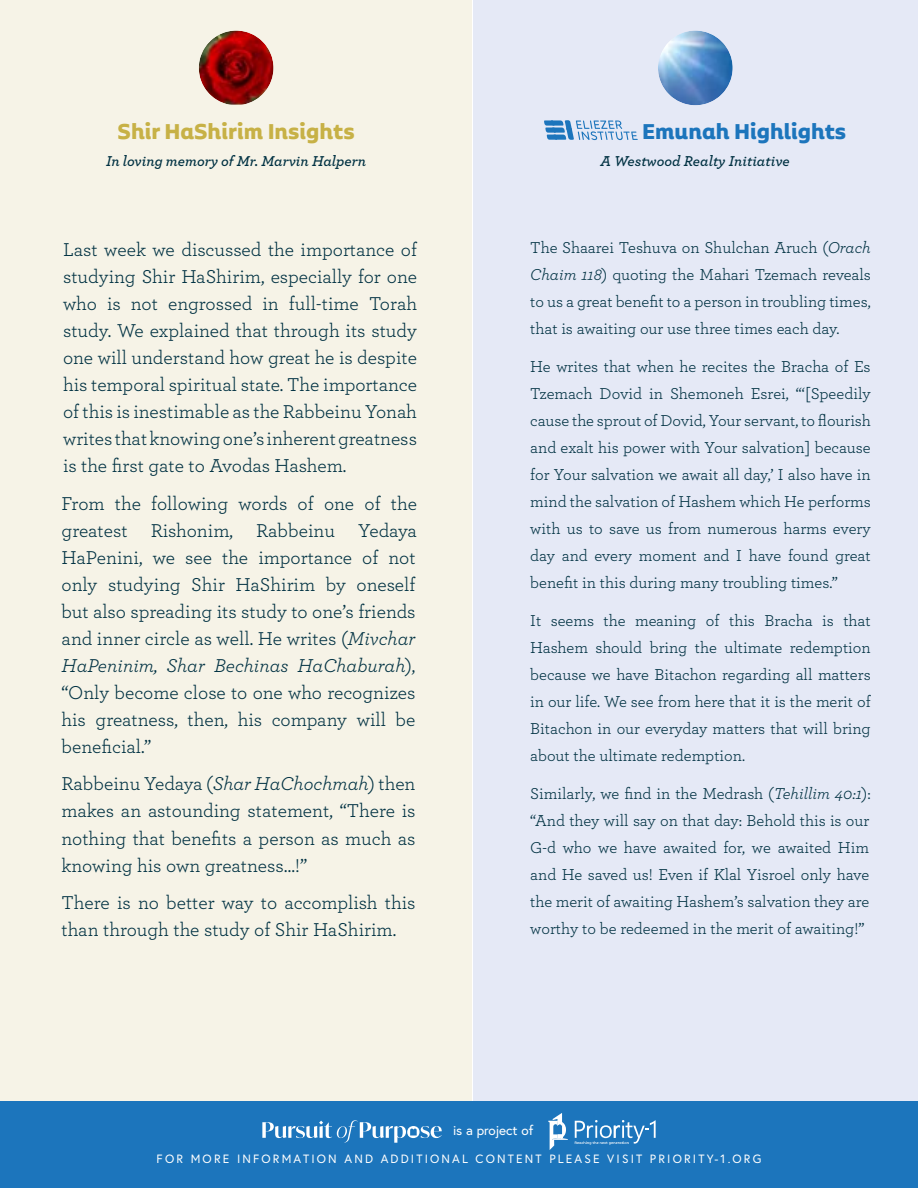
<style>
.page{position:relative;width:918px;height:1188px;background:#fff}
.page>*{position:absolute;margin:0;border:0;box-sizing:border-box;transform-origin:0 0}
.t1{font:700 25.5px "Alvar Essential Alt";color:#c7b146}
.t2{font:700 25.5px "Alvar Essential Alt";color:#1c75bc}
.t3{font:19.5px/27px "Archer";color:#003142}
.t4{font:italic 19.5px "Archer";color:#003142}
.t5{font:16.5px/27px "Archer";color:#003142;text-align:justify}
.t6{font:italic 600 15px "Archer";color:#003142}
.t7{font:13.5px "Europa";color:#fff}
.t8{font:12px "Europa";letter-spacing:.18em;color:#fff}
.s1{font-style:italic}
.s2{font-style:normal}
</style>
<div class="page">
<div style="left:0;top:1101px;width:918px;height:87px;background:#1c75bc"></div>
<svg style="left:262px;top:1120px;width:180px;height:23px"></svg>
<svg style="left:548px;top:1113px;width:20px;height:37px"></svg>
<svg style="left:575px;top:1120px;width:81px;height:25px"></svg>
<div style="left:0;top:0;width:472px;height:1101px;background:#f6f3e7"></div>
<div style="left:473px;top:0;width:445px;height:1101px;background:#e5e9f6"></div>
<img style="left:200px;top:32px;width:72px;height:72px">
<div style="left:189px;top:21px;width:94px;height:94px;border:10px solid #f6f3e7;border-radius:50%"></div>
<img style="left:658px;top:31px;width:75px;height:74px;border-radius:37px">
<div style="left:648px;top:21px;width:95px;height:94px;border:10px solid #e5e9f6;border-radius:50%"></div>
<svg style="left:544px;top:120px;width:94px;height:20px"></svg>
<h1 class="t1" style="left:118px;top:117px;width:239px">Shir HaShirim Insights</h1>
<p class="t6" style="left:106px;top:149px;width:262px">In loving memory ofMr. Marvin Halpern</p>
<p class="t3" style="left:63px;top:235px;width:356px;text-align:right">Last week we discussed the importance of studying Shir HaShirim, especially for one<br>Torah</p>
<p class="t3" style="left:289px;top:289px;width:71px">full-time</p>
<p class="t3" style="left:63px;top:289px;width:356px">who<br>study. We explained that through its study one will understand how great he is despite his temporal spiritual state. The importance of this is inestimable as the Rabbeinu Yonah writesthatknowingone s’ inherentgreatness is the first gate to Avodas Hashem.</p>
<p class="t3" style="left:391px;top:489px;width:28px">the</p>
<p class="t3" style="left:168px;top:289px;width:86px">engrossed</p>
<p class="t3" style="left:107px;top:289px;width:15px">is</p>
<p class="t3" style="left:262px;top:289px;width:18px">in</p>
<p class="t3" style="left:131px;top:289px;width:29px">not</p>
<p class="t3" style="left:151px;top:489px;width:78px">following</p>
<p class="t3" style="left:298px;top:489px;width:18px">of</p>
<p class="t3" style="left:365px;top:489px;width:18px">of</p>
<p class="t3" style="left:115px;top:489px;width:28px">the</p>
<p class="t3" style="left:238px;top:489px;width:50px">words</p>
<p class="t3" style="left:62px;top:489px;width:45px">From</p>
<p class="t3" style="left:324px;top:489px;width:32px">one</p>
<p class="t3" style="left:62px;top:516px;width:68px">greatest</p>
<p class="t3" style="left:62px;top:543px;width:83px">HaPenini,</p>
<p class="t3" style="left:151px;top:516px;width:84px">Rishonim,</p>
<p class="t3" style="left:256px;top:516px;width:80px">Rabbeinu</p>
<p class="t3" style="left:358px;top:516px;width:60px">Yedaya</p>
<p class="t3" style="left:153px;top:543px;width:24px">we</p>
<p class="t3" style="left:185px;top:543px;width:28px">see</p>
<p class="t3" style="left:222px;top:543px;width:28px">the</p>
<p class="t3" style="left:258px;top:543px;width:95px">importance</p>
<p class="t3" style="left:362px;top:543px;width:18px">of</p>
<p class="t3" style="left:388px;top:543px;width:29px">not</p>
<p class="t3" style="left:357px;top:570px;width:61px">oneself</p>
<p class="t3" style="left:62px;top:570px;width:37px">only</p>
<p class="t3" style="left:62px;top:597px;width:356px">but also spreading its study to one s’ friends</p>
<p class="t3" style="left:62px;top:624px;width:356px">and inner circle as well. He writes (<span class="s1">Mivchar</span></p>
<p class="t4" style="left:297px;top:651px;width:120px">HaChaburah <span class="s2">,(</span></p>
<p class="t3" style="left:108px;top:570px;width:74px">studying</p>
<p class="t3" style="left:191px;top:570px;width:35px">Shir</p>
<p class="t3" style="left:236px;top:570px;width:81px">HaShirim</p>
<p class="t3" style="left:326px;top:570px;width:22px">by</p>
<p class="t4" style="left:167px;top:651px;width:40px">Shar</p>
<p class="t4" style="left:214px;top:651px;width:76px">Bechinas</p>
<p class="t4" style="left:62px;top:651px;width:98px">HaPeninim,</p>
<p class="t3" style="left:62px;top:678px;width:356px;text-align:right">“Only become close to one who recognizes be</p>
<p class="t3" style="left:62px;top:705px;width:91px">his beneficial“.</p>
<p class="t3" style="left:62px;top:770px;width:356px;text-align:justify">Rabbeinu Yedaya (<span class="s1">Shar HaChochmah</span>) then makes an astounding statement “, There is nothing that benefits a person as much as knowing his own greatness “!...</p>
<p class="t3" style="left:62px;top:888px;width:356px">There is no better way to accomplish this than through the study of Shir HaShirim.</p>
<p class="t3" style="left:188px;top:705px;width:42px">then,</p>
<p class="t3" style="left:238px;top:705px;width:26px">his</p>
<p class="t3" style="left:357px;top:705px;width:31px">will</p>
<p class="t3" style="left:96px;top:705px;width:84px">greatness,</p>
<p class="t3" style="left:272px;top:705px;width:77px">company</p>
<h1 class="t2" style="left:642px;top:117px;width:206px">Emunah Highlights</h1>
<p class="t6" style="left:600px;top:149px;width:191px">A Westwood Realty Initiative</p>
<p class="t5" style="left:530px;top:234px;width:342px">The Shaarei Teshuva on Shulchan Aruch (<span class="s1">Orach Chaim 118</span>) quoting the Mahari Tzemach reveals to us a great benefit to a person in troubling times, that is awaiting our use three times each day.</p>
<p class="t5" style="left:530px;top:352px;width:342px">He writes that when he recites the Bracha of Es Tzemach Dovid in Shemoneh Esrei, “‘[Speedily cause the sprout of Dovid, Your servant to, flourish and exalt his power with Your salvation] because for Your salvation we await all day I’ , also have in mind the salvation of Hashem which He performs with us to save us from numerous harms every day and every moment and I have found great benefit in this during many troubling times“.</p>
<p class="t5" style="left:843px;top:606px;width:29px">that</p>
<p class="t5" style="left:706px;top:606px;width:15px">of</p>
<p class="t5" style="left:604px;top:606px;width:24px">the</p>
<p class="t5" style="left:729px;top:606px;width:27px">this</p>
<p class="t5" style="left:765px;top:606px;width:50px">Bracha</p>
<p class="t5" style="left:530px;top:606px;width:12px">It</p>
<p class="t5" style="left:635px;top:606px;width:63px">meaning</p>
<p class="t5" style="left:822px;top:606px;width:13px">is</p>
<p class="t5" style="left:551px;top:606px;width:45px">seems</p>
<p class="t5" style="left:530px;top:633px;width:342px;text-align:left">Hashem<br>because we have Bitachon regarding all matters in our life. We see from here that it is the merit of Bitachon in our everyday matters that will bring about the ultimate redemption.</p>
<p class="t5" style="left:530px;top:779px;width:342px">Similarly, we find in the Medrash (<span class="s1">Tehillim 40:1</span> :( “And they will say on that day: Behold this is our G d- who we have awaited for, we awaited Him and He saved us! Even if Klal Yisroel only have the merit of awaiting Hashem s’ salvation they are worthy to be redeemed in the merit of awaiting “!</p>
<p class="t5" style="left:596px;top:633px;width:48px">should</p>
<p class="t5" style="left:650px;top:633px;width:39px">bring</p>
<p class="t5" style="left:695px;top:633px;width:24px">the</p>
<p class="t5" style="left:724px;top:633px;width:60px">ultimate</p>
<p class="t5" style="left:790px;top:633px;width:82px">redemption</p>
<p class="t7" style="left:453px;top:1122px;width:82px">is a project of</p>
<p class="t8" style="left:157px;top:1151px;width:28px">FOR</p>
<p class="t8" style="left:191px;top:1151px;width:40px">MORE</p>
<p class="t8" style="left:237px;top:1151px;width:101px">INFORMATION</p>
<p class="t8" style="left:344px;top:1151px;width:30px">AND</p>
<p class="t8" style="left:381px;top:1151px;width:89px">ADDITIONAL</p>
<p class="t8" style="left:476px;top:1151px;width:68px">CONTENT</p>
<p class="t8" style="left:549px;top:1151px;width:52px">PLEASE</p>
<p class="t8" style="left:607px;top:1151px;width:37px">VISIT</p>
<p class="t8" style="left:650px;top:1151px;width:113px">PRIORITY-1.ORG</p>
</div>
